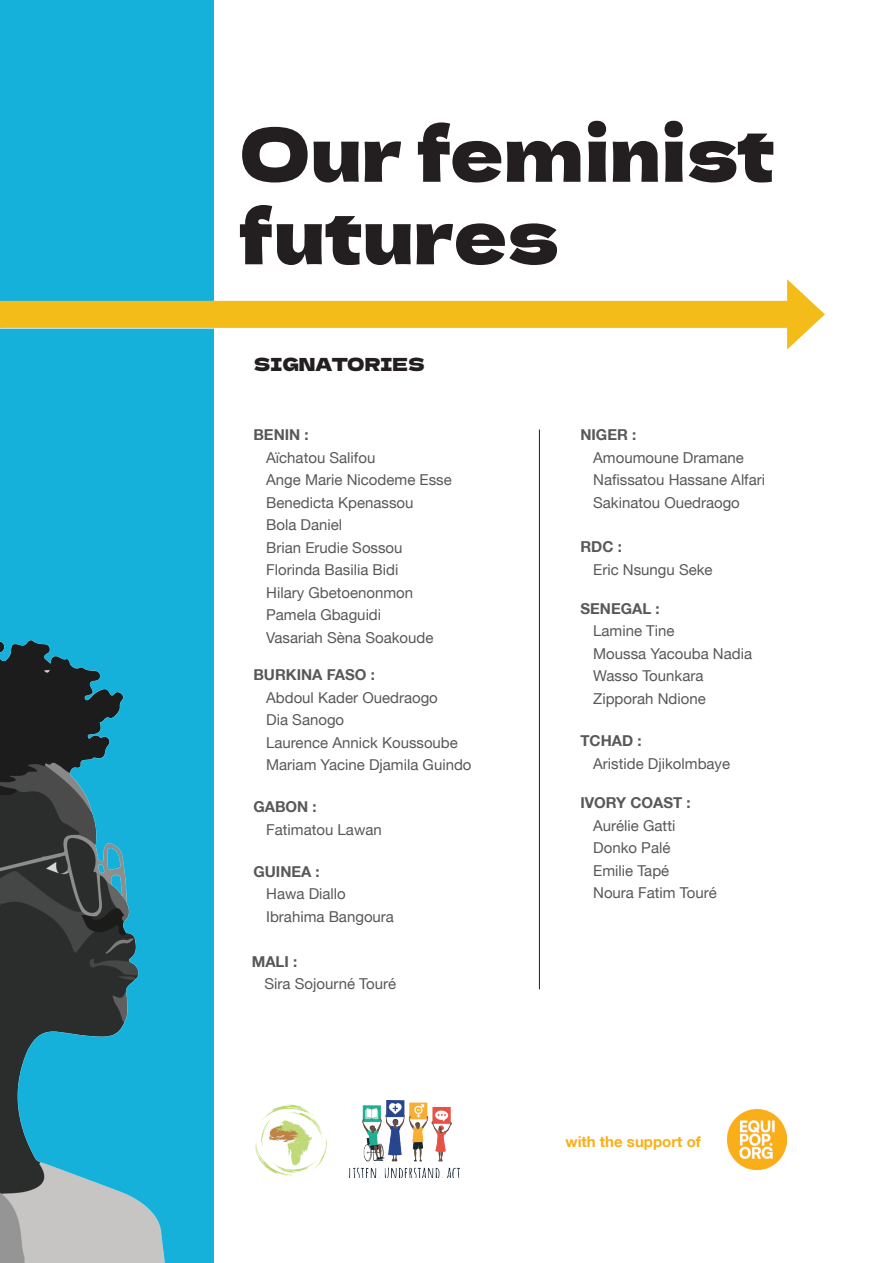
<style>
.page{position:relative;width:893px;height:1263px;background:#fff}
.page>*{position:absolute;margin:0;border:0;box-sizing:border-box;transform-origin:0 0}
.t1{font:73.5px/82.5px "Dela Gothic One";color:#231f20}
.titre_2{font:18px "Dela Gothic One";color:#231f20}
.t2{font:15px "Helvetica Neue LT";color:#57585a}
.t3{font:700 15px "Helvetica Neue LT";color:#57585a}
.t4{font:700 15px "Helvetica Neue LT";color:#faaf18}
</style>
<div class="page">
<div style="left:0;top:0;width:214px;height:1263px;background:#16b1da"></div>
<svg style="left:166px;top:300px;width:621px;height:878px"></svg>
<svg style="left:787px;top:279px;width:38px;height:71px"></svg>
<img style="left:0;top:300px;width:166px;height:963px">
<hr style="left:539px;top:429px;width:1px;height:560px;background:#231f20">
<img style="left:248px;top:1096px;width:88px;height:82px">
<img style="left:350px;top:1101px;width:109px;height:77px">
<img style="left:727px;top:1109px;width:60px;height:60px">
<p class="t1" style="left:239px;top:109px;width:537px">Our feminist futures</p>
<p class="titre_2" style="left:254px;top:350px;width:172px">SIGNATORIES</p>
<p class="t3" style="left:253px;top:426px;width:57px">BENIN :</p>
<p class="t2" style="left:266px;top:448px;width:111px">Aïchatou Salifou</p>
<p class="t2" style="left:266px;top:471px;width:187px">Ange Marie Nicodeme Esse</p>
<p class="t2" style="left:266px;top:493px;width:149px">Benedicta Kpenassou</p>
<p class="t2" style="left:266px;top:516px;width:78px">Bola Daniel</p>
<p class="t2" style="left:266px;top:538px;width:138px">Brian Erudie Sossou</p>
<p class="t2" style="left:266px;top:561px;width:134px">Florinda Basilia Bidi</p>
<p class="t2" style="left:266px;top:583px;width:148px">Hilary Gbetoenonmon</p>
<p class="t2" style="left:266px;top:606px;width:117px">Pamela Gbaguidi</p>
<p class="t2" style="left:266px;top:628px;width:169px">Vasariah Sèna Soakoude</p>
<p class="t3" style="left:253px;top:666px;width:123px">BURKINA FASO :</p>
<p class="t2" style="left:266px;top:688px;width:173px">Abdoul Kader Ouedraogo</p>
<p class="t2" style="left:266px;top:711px;width:80px">Dia Sanogo</p>
<p class="t2" style="left:266px;top:733px;width:193px">Laurence Annick Koussoube</p>
<p class="t2" style="left:266px;top:756px;width:207px">Mariam Yacine Djamila Guindo</p>
<p class="t3" style="left:253px;top:798px;width:65px">GABON :</p>
<p class="t2" style="left:266px;top:820px;width:117px">Fatimatou Lawan</p>
<p class="t3" style="left:253px;top:862px;width:68px">GUINEA :</p>
<p class="t2" style="left:266px;top:885px;width:81px">Hawa Diallo</p>
<p class="t2" style="left:266px;top:907px;width:129px">Ibrahima Bangoura</p>
<p class="t3" style="left:252px;top:952px;width:47px">MALI :</p>
<p class="t2" style="left:265px;top:975px;width:133px">Sira Sojourné Touré</p>
<p class="t3" style="left:580px;top:426px;width:57px">NIGER :</p>
<p class="t2" style="left:593px;top:448px;width:152px">Amoumoune Dramane</p>
<p class="t2" style="left:593px;top:471px;width:173px">Nafissatou Hassane Alfari</p>
<p class="t2" style="left:593px;top:493px;width:148px">Sakinatou Ouedraogo</p>
<p class="t3" style="left:580px;top:538px;width:43px">RDC :</p>
<p class="t2" style="left:593px;top:560px;width:121px">Eric Nsungu Seke</p>
<p class="t3" style="left:580px;top:599px;width:81px">SENEGAL :</p>
<p class="t2" style="left:593px;top:622px;width:83px">Lamine Tine</p>
<p class="t2" style="left:593px;top:645px;width:160px">Moussa Yacouba Nadia</p>
<p class="t2" style="left:593px;top:667px;width:112px">Wasso Tounkara</p>
<p class="t2" style="left:593px;top:690px;width:114px">Zipporah Ndione</p>
<p class="t3" style="left:580px;top:732px;width:63px">TCHAD :</p>
<p class="t2" style="left:593px;top:755px;width:138px">Aristide Djikolmbaye</p>
<p class="t3" style="left:580px;top:794px;width:112px">IVORY COAST :</p>
<p class="t2" style="left:593px;top:816px;width:84px">Aurélie Gatti</p>
<p class="t2" style="left:593px;top:839px;width:79px">Donko Palé</p>
<p class="t2" style="left:593px;top:861px;width:78px">Emilie Tapé</p>
<p class="t2" style="left:593px;top:884px;width:125px">Noura Fatim Touré</p>
<p class="t4" style="left:566px;top:1132px;width:137px">with the support of</p>
</div>
